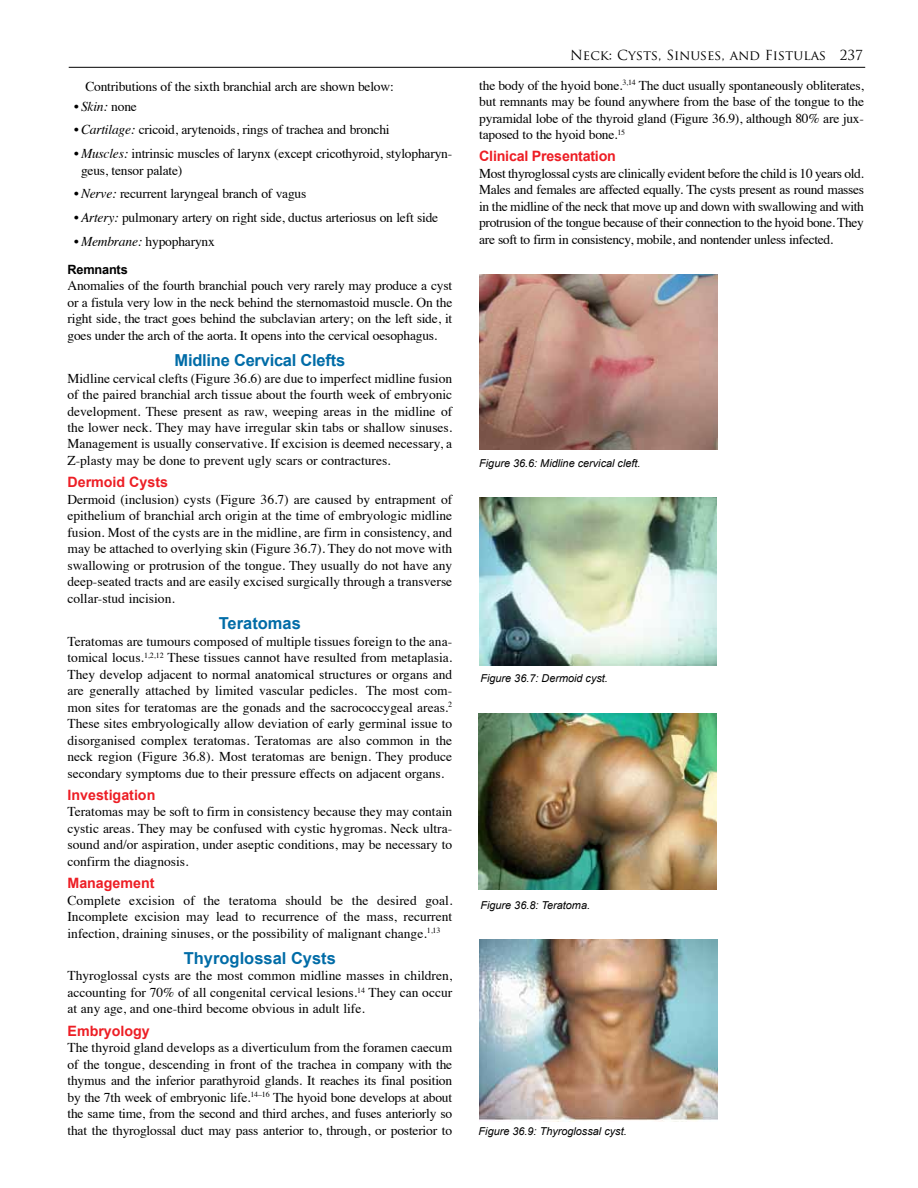
<style>
.page{position:relative;width:918px;height:1188px;background:#fff}
.page>*{position:absolute;margin:0;border:0;box-sizing:border-box;transform-origin:0 0}
.t1{font:700 16.5px "Arial";color:#006ca7}
.t2{font:700 14.25px "Arial";color:#ed1e25}
.t3{font:13.5px/16.5px "Times";letter-spacing:-.015em;color:#000;text-align:justify}
.t4{font:13.5px "Trajan Pro";color:#000}
.t5{font:italic 13.5px "Times";color:#000}
.t6{font:700 12.75px "Arial";letter-spacing:-.015em;color:#000}
.t7{font:italic 10.8px "Arial";color:#000}
.s1{font-style:normal}
.s2{font-style:italic}
</style>
<div class="page">
<hr style="left:69px;top:67px;width:796px;height:1px;background:#000">
<img style="left:480px;top:940px;width:238px;height:181px">
<img style="left:479px;top:274px;width:239px;height:176px">
<img style="left:479px;top:498px;width:238px;height:167px">
<img style="left:479px;top:713px;width:238px;height:177px">
<p class="t3" style="left:85px;top:77px;width:310px">Contributions of the sixth branchial arch are shown below:</p>
<p class="t5" style="left:74px;top:94px;width:64px">• Skin: <span class="s1">none</span></p>
<p class="t3" style="left:74px;top:121px;width:317px"><span class="s2">• Cartilage:</span> cricoid, arytenoids, rings of trachea and bronchi</p>
<p class="t3" style="left:81px;top:144px;width:373px;text-indent:-7px"><span class="s2">• Muscles:</span> intrinsic muscles of larynx (except cricothyroid, stylopharyn&shy;geus, tensor palate)</p>
<p class="t3" style="left:74px;top:184px;width:234px"><span class="s2">• Nerve:</span> recurrent laryngeal branch of vagus</p>
<p class="t3" style="left:74px;top:208px;width:365px"><span class="s2">• Artery:</span> pulmonary artery on right side, ductus arteriosus on left side</p>
<p class="t3" style="left:74px;top:232px;width:142px"><span class="s2">• Membrane:</span> hypopharynx</p>
<p class="t6" style="left:68px;top:261px;width:62px">Remnants</p>
<p class="t3" style="left:68px;top:276px;width:386px">Anomalies of the fourth branchial pouch very rarely may produce a cyst or a fistula very low in the neck behind the sternomastoid muscle. On the right side, the tract goes behind the subclavian artery; on the left side, it goes under the arch of the aorta. It opens into the cervical oesophagus.</p>
<p class="t1" style="left:175px;top:349px;width:172px">Midline Cervical Clefts</p>
<p class="t3" style="left:68px;top:369px;width:386px">Midline cervical clefts (Figure 36.6) are due to imperfect midline fusion of the paired branchial arch tissue about the fourth week of embryonic development. These present as raw, weeping areas in the midline of the lower neck. They may have irregular skin tabs or shallow sinuses.<br>Management is usually conservative. If excision is deemed necessary, a Z-plasty may be done to prevent ugly scars or contractures.</p>
<p class="t2" style="left:68px;top:473px;width:102px">Dermoid Cysts</p>
<p class="t3" style="left:68px;top:490px;width:386px">Dermoid (inclusion) cysts (Figure 36.7) are caused by entrapment of epithelium of branchial arch origin at the time of embryologic midline fusion. Most of the cysts are in the midline, are firm in consistency, and may be attached to overlying skin (Figure 36.7). They do not move with swallowing or protrusion of the tongue. They usually do not have any deep-seated tracts and are easily excised surgically through a transverse collar-stud incision.</p>
<p class="t1" style="left:219px;top:612px;width:84px">Teratomas</p>
<p class="t3" style="left:67px;top:632px;width:386px">Teratomas are tumours composed of multiple tissues foreign to the ana&shy;tomical locus.<sup>1,2,12</sup> These tissues cannot have resulted from metaplasia.<br>They develop adjacent to normal anatomical structures or organs and are generally attached by limited vascular pedicles. The most com&shy;mon sites for teratomas are the gonads and the sacrococcygeal areas.<sup>2<br></sup>These sites embryologically allow deviation of early germinal issue to disorganised complex teratomas. Teratomas are also common in the neck region (Figure 36.8). Most teratomas are benign. They produce secondary symptoms due to their pressure effects on adjacent organs.</p>
<p class="t2" style="left:67px;top:785px;width:89px">Investigation</p>
<p class="t3" style="left:67px;top:802px;width:386px">Teratomas may be soft to firm in consistency because they may contain cystic areas. They may be confused with cystic hygromas. Neck ultra&shy;sound and/or aspiration, under aseptic conditions, may be necessary to confirm the diagnosis.</p>
<p class="t2" style="left:67px;top:874px;width:89px">Management</p>
<p class="t3" style="left:67px;top:891px;width:386px">Complete excision of the teratoma should be the desired goal.<br>Incomplete excision may lead to recurrence of the mass, recurrent infection, draining sinuses, or the possibility of malignant change.<sup>1,13</sup></p>
<p class="t1" style="left:184px;top:947px;width:154px">Thyroglossal Cysts</p>
<p class="t3" style="left:67px;top:967px;width:386px">Thyroglossal cysts are the most common midline masses in children, accounting for 70% of all congenital cervical lesions.<sup>14</sup> They can occur at any age, and one-third become obvious in adult life.</p>
<p class="t2" style="left:67px;top:1021px;width:84px">Embryology</p>
<p class="t3" style="left:67px;top:1038px;width:386px">The thyroid gland develops as a diverticulum from the foramen caecum of the tongue, descending in front of the trachea in company with the thymus and the inferior parathyroid glands. It reaches its final position by the 7th week of embryonic life.<sup>14–16</sup> The hyoid bone develops at about the same time, from the second and third arches, and fuses anteriorly so that the thyroglossal duct may pass anterior to, through, or posterior to</p>
<p class="t4" style="left:570px;top:47px;width:294px">Neck: Cysts, Sinuses, and Fistulas 237</p>
<p class="t3" style="left:479px;top:76px;width:386px">the body of the hyoid bone.<sup>3,14</sup> The duct usually spontaneously obliterates, but remnants may be found anywhere from the base of the tongue to the pyramidal lobe of the thyroid gland (Figure 36.9), although 80% are jux&shy;taposed to the hyoid bone.<sup>15</sup></p>
<p class="t2" style="left:479px;top:147px;width:138px">Clinical Presentation</p>
<p class="t3" style="left:479px;top:164px;width:386px">Most thyroglossal cysts are clinically evident before the child is 10 years old.<br>Males and females are affected equally. The cysts present as round masses in the midline of the neck that move up and down with swallowing and with protrusion of the tongue because of their connection to the hyoid bone. They are soft to firm in consistency, mobile, and nontender unless infected.</p>
<p class="t7" style="left:479px;top:456px;width:163px">Figure 36.6: Midline cervical cleft.</p>
<p class="t7" style="left:480px;top:671px;width:129px">Figure 36.7: Dermoid cyst.</p>
<p class="t7" style="left:480px;top:898px;width:111px">Figure 36.8: Teratoma.</p>
<p class="t7" style="left:479px;top:1124px;width:150px">Figure 36.9: Thyroglossal cyst.</p>
</div>
